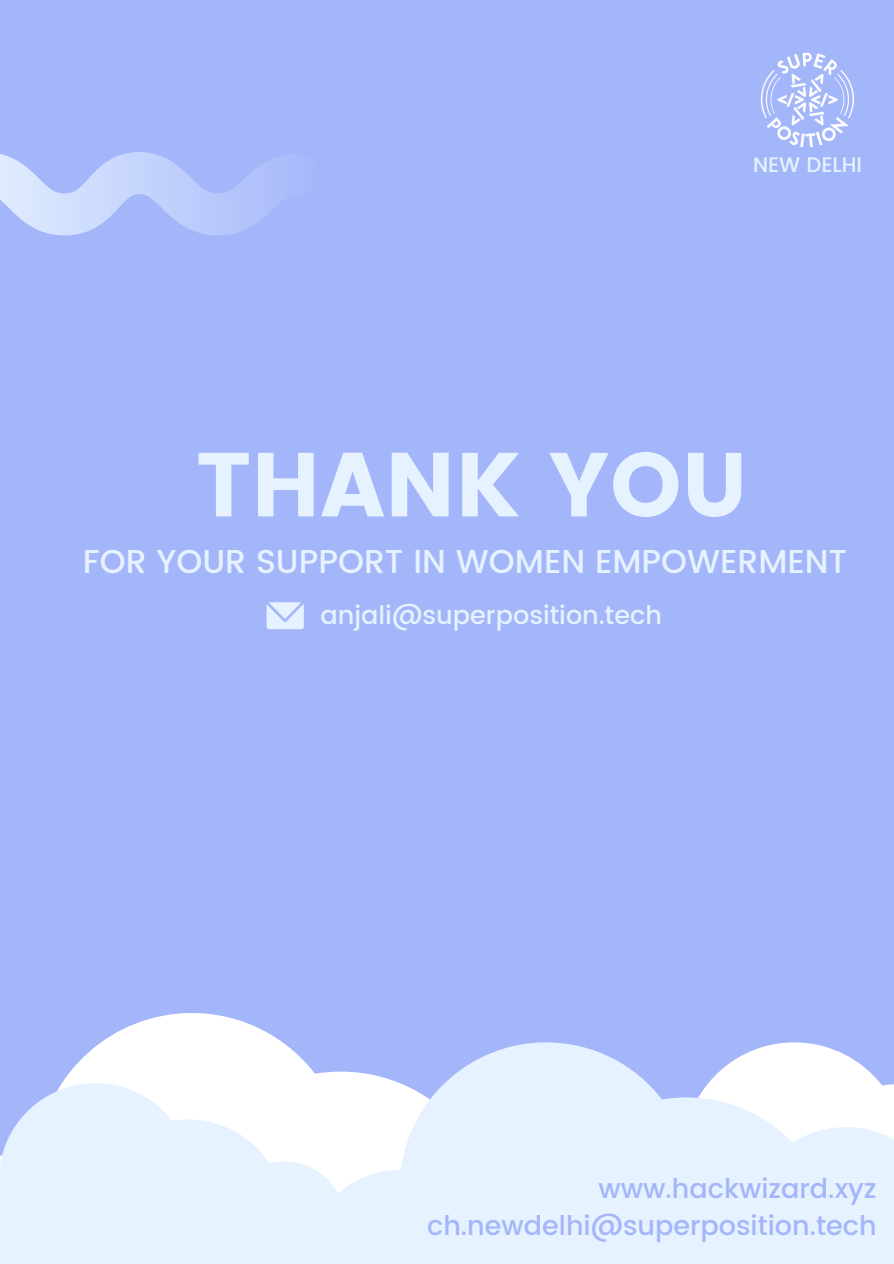
<style>
.page{position:relative;width:894px;height:1264px;background:#fff}
.page>*{position:absolute;margin:0;border:0;box-sizing:border-box;transform-origin:0 0}
.t1{font:90.6px "Poppins";color:#e6f2ff}
.t2{font:500 33px "Poppins";color:#e6f2ff}
.t3{font:500 27px "Poppins";color:#a4b6fa}
.t4{font:500 25.5px "Poppins";color:#e6f2ff}
.t5{font:500 21px "Poppins";color:#e6f2ff}
</style>
<div class="page">
<div style="left:0;top:0;width:893px;height:1263px;background:#a4b6fa"></div>
<img style="left:761px;top:52px;width:93px;height:96px">
<svg style="left:62px;top:1013px;width:246px;height:70px;fill:#fff"></svg>
<svg style="left:308px;top:1042px;width:585px;height:221px;fill:#e6f2ff"></svg>
<div style="left:683px;top:1127px;width:210px;height:136px;background:#e6f2ff"></div>
<svg style="left:0;top:1083px;width:345px;height:180px;fill:#e6f2ff"></svg>
<svg style="left:0;top:152px;width:266px;height:83px"></svg>
<svg style="left:266px;top:602px;width:38px;height:27px"></svg>
<p class="t5" style="left:752px;top:153px;width:111px">NEW DELHI</p>
<p class="t1" style="left:196px;top:432px;width:553px">THANK YOU</p>
<p class="t2" style="left:83px;top:542px;width:765px">FOR YOUR SUPPORT IN WOMEN EMPOWERMENT</p>
<p class="t4" style="left:320px;top:600px;width:343px">anjali@superposition.tech</p>
<p class="t3" style="left:598px;top:1172px;width:279px">www.hackwizard.xyz</p>
<p class="t3" style="left:427px;top:1209px;width:451px">ch.newdelhi@superposition.tech</p>
</div>
